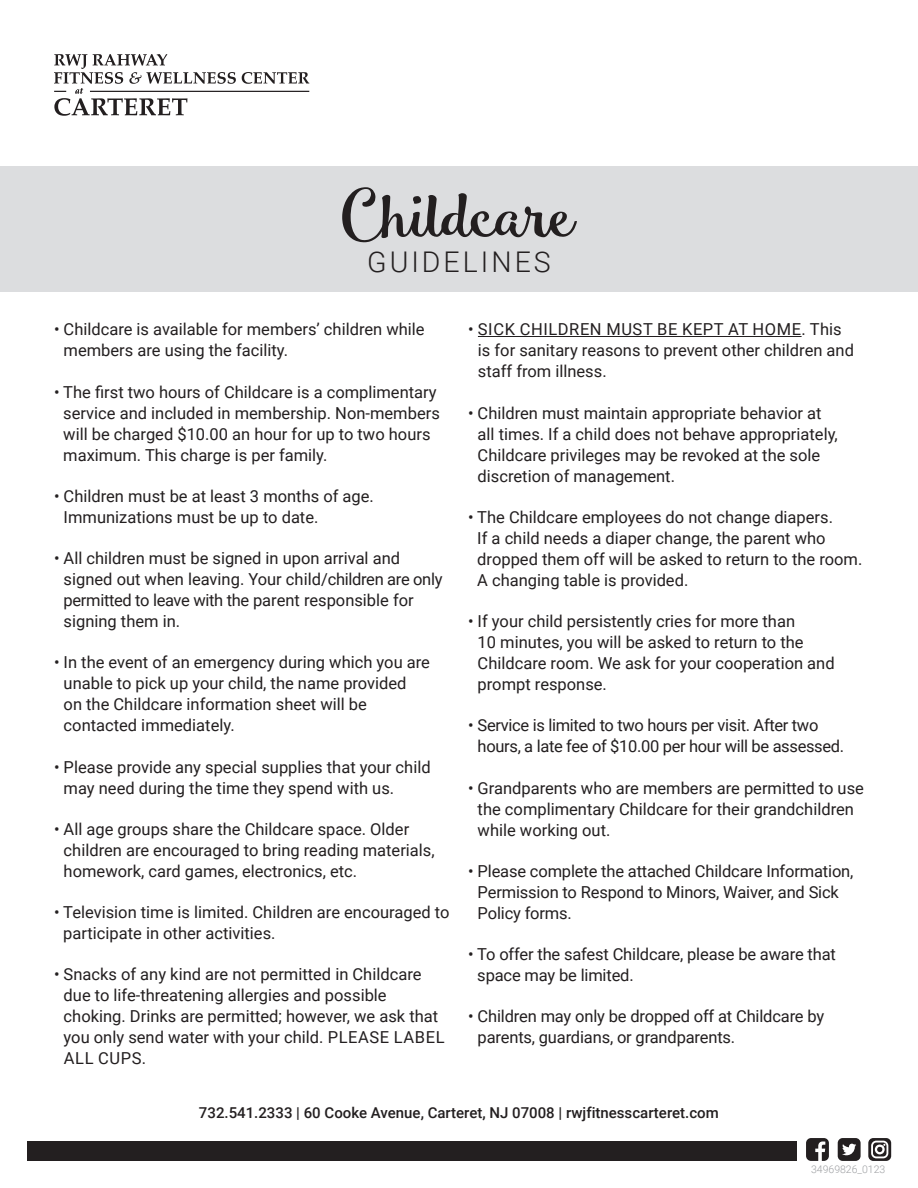
<style>
.page{position:relative;width:918px;height:1188px;background:#fff}
.page>*{position:absolute;margin:0;border:0;box-sizing:border-box;transform-origin:0 0}
.t1{font:63.45px "Smoothie Shoppe";letter-spacing:-.065em;color:#231f20;scale:1.11 1}
.t2{font:300 28.5px "Roboto";letter-spacing:.105em;color:#231f20}
.t3{font:16.5px/21px "Roboto";color:#231f20}
.t4{font:16.5px/21px "Roboto";letter-spacing:-.02em;color:#231f20}
.t5{font:500 15px "Roboto";color:#231f20}
.t6{font:300 10.5px "Roboto";color:#9d9fa2}
</style>
<div class="page">
<div style="left:27px;top:1141px;width:770px;height:20px;background:#231f20"></div>
<svg style="left:868px;top:1138px;width:23px;height:23px"></svg>
<svg style="left:806px;top:1138px;width:23px;height:23px"></svg>
<svg style="left:838px;top:1138px;width:23px;height:23px"></svg>
<svg style="left:242px;top:72px;width:67px;height:12px"></svg>
<hr style="left:90px;top:91px;width:219px;height:1px;background:#231f20">
<svg style="left:54px;top:54px;width:182px;height:62px"></svg>
<div style="left:0;top:167px;width:918px;height:125px;background:#dcdddf"></div>
<hr style="left:478px;top:336px;width:324px;height:1px;background:#231f20">
<p class="t1" style="left:341px;top:176px;width:214px">Childcare</p>
<p class="t2" style="left:367px;top:242px;width:185px">GUIDELINES</p>
<p class="t3" style="left:64px;top:318px;width:362px;text-indent:-10px">• Childcare is available for members’ children while members are using the facility.</p>
<p class="t3" style="left:63px;top:381px;width:378px;text-indent:-9px">• The first two hours of Childcare is a complimentary service and included in membership. Non-members will be charged $10.00 an hour for up to two hours maximum. This charge is per family.</p>
<p class="t3" style="left:64px;top:485px;width:312px;text-indent:-10px">• Children must be at least 3 months of age.<br>Immunizations must be up to date.</p>
<p class="t3" style="left:64px;top:547px;width:380px;text-indent:-10px">• All children must be signed in upon arrival and signed out when leaving. Your child/children are only permitted to leave with the parent responsible for signing them in.</p>
<p class="t3" style="left:64px;top:651px;width:368px;text-indent:-10px">• In the event of an emergency during which you are unable to pick up your child, the name provided<br>on the Childcare information sheet will be contacted immediately.</p>
<p class="t3" style="left:64px;top:756px;width:369px;text-indent:-10px">• Please provide any special supplies that your child may need during the time they spend with us.</p>
<p class="t3" style="left:64px;top:818px;width:373px;text-indent:-10px">• All age groups share the Childcare space. Older children are encouraged to bring reading materials, homework, card games, electronics, etc.</p>
<p class="t3" style="left:63px;top:901px;width:388px;text-indent:-9px">• Television time is limited. Children are encouraged to participate in other activities.</p>
<p class="t3" style="left:64px;top:963px;width:382px;text-indent:-10px">• Snacks of any kind are not permitted in Childcare due to life-threatening allergies and possible choking. Drinks are permitted; however, we ask that you only send water with your child. PLEASE LABEL ALL CUPS.</p>
<p class="t3" style="left:478px;top:318px;width:378px;text-indent:-10px">• SICK CHILDREN MUST BE KEPT AT HOME. This is for sanitary reasons to prevent other children and staff from illness.</p>
<p class="t3" style="left:478px;top:402px;width:362px;text-indent:-10px">• Children must maintain appropriate behavior at all times. If a child does not behave appropriately, Childcare privileges may be revoked at the sole discretion of management.</p>
<p class="t3" style="left:477px;top:506px;width:387px;text-indent:-9px">• The Childcare employees do not change diapers.<br>If a child needs a diaper change, the parent who dropped them off will be asked to return to the room.<br>A changing table is provided.</p>
<p class="t3" style="left:478px;top:610px;width:359px;text-indent:-10px">• If your child persistently cries for more than<br>10 minutes, you will be asked to return to the Childcare room. We ask for your cooperation and prompt response.</p>
<p class="t4" style="left:478px;top:714px;width:368px;text-indent:-10px">• Service is limited to two hours per visit. After two hours, a late fee of $10.00 per hour will be assessed.</p>
<p class="t3" style="left:478px;top:777px;width:388px;text-indent:-10px">• Grandparents who are members are permitted to use the complimentary Childcare for their grandchildren while working out.</p>
<p class="t3" style="left:478px;top:860px;width:377px;text-indent:-10px">• Please complete the attached Childcare Information,<br>Permission to Respond to Minors, Waiver, and Sick<br>Policy forms.</p>
<p class="t3" style="left:477px;top:943px;width:360px;text-indent:-9px">• To offer the safest Childcare, please be aware that space may be limited.</p>
<p class="t3" style="left:478px;top:1005px;width:348px;text-indent:-10px">• Children may only be dropped off at Childcare by parents, guardians, or grandparents.</p>
<p class="t5" style="left:199px;top:1102px;width:521px">732.541.2333 | 60 Cooke Avenue, Carteret, NJ 07008 | rwjfitnesscarteret.com</p>
<p class="t6" style="left:811px;top:1162px;width:76px">34969826_0123</p>
</div>
